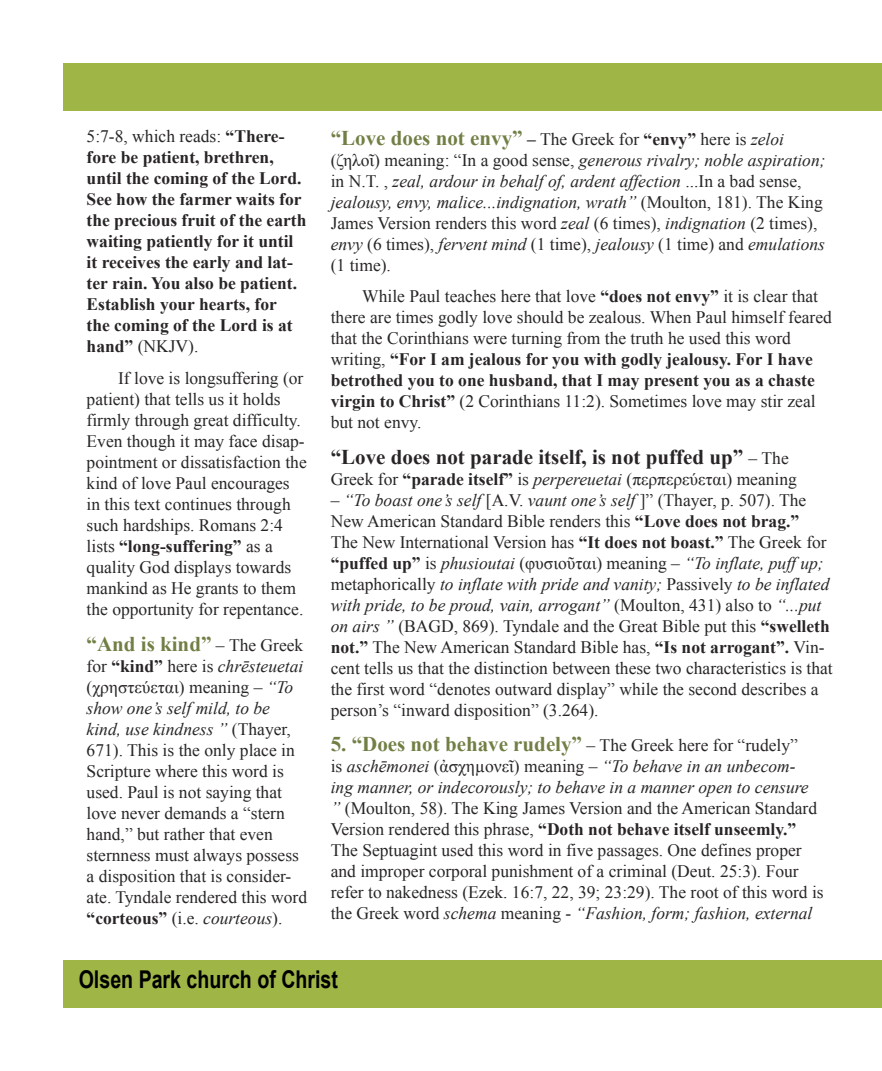
<style>
.page{position:relative;width:882px;height:1071px;background:#fff}
.page>*{position:absolute;margin:0;border:0;box-sizing:border-box;transform-origin:0 0}
.t1{font:700 24.5px "Arial";color:#000;scale:.8 1}
.t2{font:700 21px "Times New Roman";color:#717f45}
.t3{font:700 21px "Times New Roman";color:#292526}
.t4{font:17.5px/21px "Times New Roman";color:#292526}
.t5{font:italic 17.5px/21px "Times New Roman";color:#292526}
.t6{font:700 17.5px/21px "Times New Roman";color:#292526}
.s1{font-weight:400}
.s2{font-weight:700}
.s3{font-weight:400;font-size:17.5px;color:#292526}
.s4{font-style:italic}
.s5{font-size:17.5px;color:#292526}
.s6{font-weight:400;font-style:italic;font-size:17.5px;color:#292526}
.s7{font-style:normal}
.s8{font-weight:400;font-size:17.5px}
.s9{font-weight:700;font-size:21px;color:#717f45}
</style>
<div class="page">
<div style="left:63px;top:63px;width:819px;height:47px;background:#9fb546"></div>
<div style="left:63px;top:961px;width:819px;height:47px;background:#9fb546"></div>
<p class="t6" style="left:87px;top:126px;width:221px"><span class="s1">5:7-8, which reads:</span> “There&shy;fore be patient, brethren, until the coming of the Lord.<br>See how the farmer waits for the precious fruit of the earth waiting patiently for it until it receives the early and lat&shy;ter rain. You also be patient.<br>Establish your hearts, for<br>the coming of the Lord is at hand” <span class="s1">(NKJV).</span></p>
<p class="t4" style="left:87px;top:367px;width:222px;text-indent:32px">If love is longsuffering (or patient) that tells us it holds firmly through great difficulty.<br>Even though it may face disap&shy;pointment or dissatisfaction the kind of love Paul encourages in this text continues through such hardships. Romans 2:4 lists <span class="s2">“long-suffering”</span> as a quality God displays towards mankind as He grants to them the opportunity for repentance.</p>
<p class="t2" style="left:87px;top:629px;width:218px">“And is kind” <span class="s3">– The Greek</span></p>
<p class="t4" style="left:87px;top:655px;width:222px">for <span class="s2">“kind”</span> here is <span class="s4">chrēsteuetai </span>(χρηστεύεται) meaning – <span class="s4">“To show one’s self mild, to be kind, use kindness ”</span> (Thayer,<br>671). This is the only place in<br>Scripture where this word is used. Paul is not saying that love never demands a “stern hand,” but rather that even sternness must always possess a disposition that is consider&shy;ate. Tyndale rendered this word <span class="s2">“corteous”</span> (i.e. <span class="s4">courteous</span>).</p>
<p class="t2" style="left:331px;top:123px;width:455px">“Love does not envy” <span class="s5">–</span> <span class="s3">The Greek for</span> <span class="s5">“envy”</span> <span class="s3">here is</span> <span class="s6">zeloi</span></p>
<p class="t5" style="left:331px;top:149px;width:496px"><span class="s7">(ζηλοῖ) meaning: “In a good sense,</span> generous rivalry; noble aspiration; <span class="s7">in N.T. ,</span> zeal, ardour in behalf of, ardent affection <span class="s7">...In a bad sense, </span>jealousy, envy, malice...indignation, wrath” <span class="s7">(Moulton, 181). The King James Version renders this word</span> zeal <span class="s7">(6 times),</span> indignation <span class="s7">(2 times), </span>envy <span class="s7">(6 times),</span> fervent mind <span class="s7">(1 time),</span> jealousy <span class="s7">(1 time) and</span> emulations <span class="s7">(1 time).</span></p>
<p class="t4" style="left:331px;top:285px;width:503px;text-indent:32px">While Paul teaches here that love <span class="s2">“does not envy”</span> it is clear that there are times godly love should be zealous. When Paul himself feared that the Corinthians were turning from the truth he used this word writing, <span class="s2">“For I am jealous for you with godly jealousy. For I have betrothed you to one husband, that I may present you as a chaste virgin to Christ”</span> (2 Corinthians 11:2). Sometimes love may stir zeal but not envy.</p>
<p class="t3" style="left:331px;top:442px;width:460px">“Love does not parade itself, is not puffed up” <span class="s8">– The</span></p>
<p class="t4" style="left:331px;top:468px;width:468px">Greek for <span class="s2">“parade itself”</span> is <span class="s4">perpereuetai</span> (περπερεύεται) meaning</p>
<p class="t4" style="left:331px;top:489px;width:504px">– <span class="s4">“To boast one’s self</span> [A.V. <span class="s4">vaunt one’s self</span> ]” (Thayer, p. 507). The New American Standard Bible renders this <span class="s2">“Love does not brag.”<br></span>The New International Version has <span class="s2">“It does not boast.”</span> The Greek for <span class="s2">“puffed up”</span> is <span class="s4">phusioutai</span> (φυσιοῦται) meaning – <span class="s4">“To inflate, puff up; </span>metaphorically <span class="s4">to inflate with pride and vanity;</span> Passively <span class="s4">to be inflated with pride, to be proud, vain, arrogant”</span> (Moulton, 431) also to <span class="s4">“...put on airs ”</span> (BAGD, 869). Tyndale and the Great Bible put this <span class="s2">“swelleth not.”</span> The New American Standard Bible has, <span class="s2">“Is not arrogant”.</span> Vin&shy;cent tells us that the distinction between these two characteristics is that the first word “denotes outward display” while the second describes a person’s “inward disposition” (3.264).</p>
<p class="t4" style="left:331px;top:735px;width:494px"><span class="s9">5. “Does not behave rudely”</span> – The Greek here for “rudely”<br>is <span class="s4">aschēmonei</span> (ἀσχηµονεῖ) meaning – <span class="s4">“To behave in an unbecom-<br>ing manner, or indecorously; to behave in a manner open to censure<br>”</span> (Moulton, 58). The King James Version and the American Standard Version rendered this phrase, <span class="s2">“Doth not behave itself unseemly.” </span>The Septuagint used this word in five passages. One defines proper and improper corporal punishment of a criminal (Deut. 25:3). Four refer to nakedness (Ezek. 16:7, 22, 39; 23:29). The root of this word is the Greek word <span class="s4">schema</span> meaning - <span class="s4">“Fashion, form; fashion, external</span></p>
<h1 class="t1" style="left:79px;top:964px;width:326px">Olsen Park church of Christ</h1>
</div>
